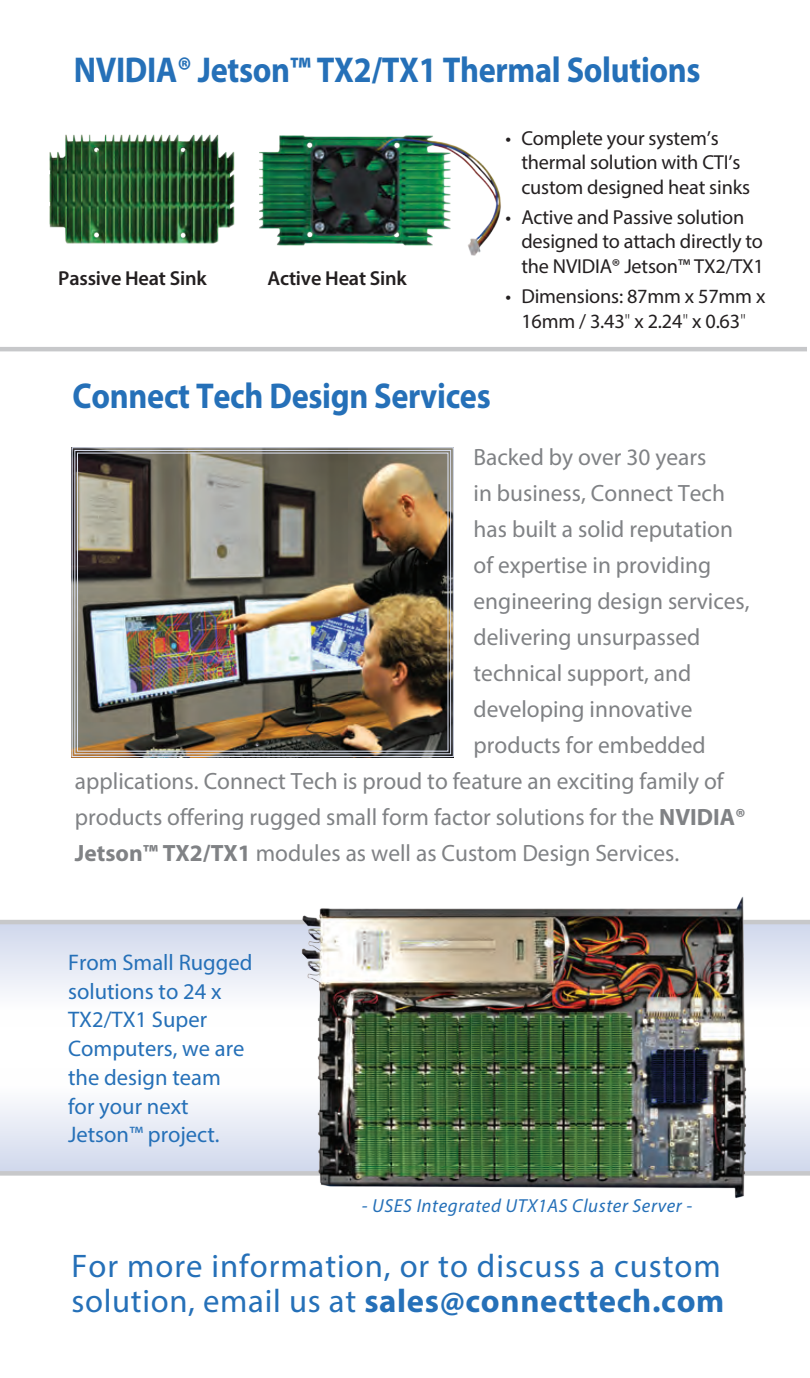
<style>
.page{position:relative;width:810px;height:1378px;background:#fff}
.page>*{position:absolute;margin:0;border:0;box-sizing:border-box;transform-origin:0 0}
.t1{font:700 36px "Myriad Pro";letter-spacing:-.01em;color:#2570b8;scale:.9 1}
.t2{font:32.85px/35.1px "Myriad Pro";letter-spacing:.03em;color:#2570b8}
.t3{font:23.62px "Myriad Pro";color:#808285}
.t4{font:22.5px/28.8px "Myriad Pro";color:#2570b8}
.t5{font:20.25px/24.8px "Myriad Pro";letter-spacing:-.01em;color:#231f20}
.t6{font:600 20.25px "Myriad Pro";letter-spacing:-.01em;color:#231f20}
.t7{font:italic 18.9px "Myriad Pro";letter-spacing:.03em;color:#2570b8}
.s1{font-weight:300;font-stretch:condensed}
.s2{font-weight:700}
</style>
<div class="page">
<div style="left:0;top:923px;width:810px;height:103px;background:linear-gradient(to bottom,#d0d8ec,#fff)"></div>
<div style="left:0;top:1068px;width:810px;height:103px;background:linear-gradient(to bottom,#fff,#d1d9ed)"></div>
<div style="left:0;top:919px;width:810px;height:5px;background:#c7c8ca"></div>
<hr style="left:0;top:1171px;width:810px;height:4px;background:#c7c8ca">
<img style="left:71px;top:447px;width:383px;height:310px">
<div style="left:74px;top:450px;width:377px;height:304px;border:1px solid #dae0f1"></div>
<div style="left:77px;top:452px;width:371px;height:299px;border:1px solid #dae0f1"></div>
<img style="left:298px;top:896px;width:467px;height:302px">
<hr style="left:0;top:347px;width:807px;height:4px;background:#c7c8ca">
<img style="left:49px;top:134px;width:186px;height:110px">
<img style="left:259px;top:135px;width:242px;height:121px">
<h1 class="t1" style="left:74px;top:46px;width:698px">NVIDIA® Jetson™ TX2/TX1 Thermal Solutions</h1>
<p class="t6" style="left:58px;top:265px;width:150px">Passive Heat Sink</p>
<p class="t6" style="left:267px;top:265px;width:141px">Active Heat Sink</p>
<p class="t5" style="left:521px;top:125px;width:230px;text-indent:-16px">• Complete your system’s thermal solution with CTI’s custom designed heat sinks</p>
<p class="t5" style="left:521px;top:204px;width:244px;text-indent:-16px">• Active and Passive solution designed to attach directly to the NVIDIA® Jetson™ TX2/TX1</p>
<p class="t5" style="left:506px;top:283px;width:261px;text-align:center">• Dimensions: 87mm x 57mm x<br>16mm / 3.43<span class="s1">"</span> x 2.24<span class="s1">"</span> x 0.63<span class="s1">"</span></p>
<h1 class="t1" style="left:73px;top:372px;width:466px">Connect Tech Design Services</h1>
<p class="t3" style="left:473px;top:442px;width:234px">Backed by over 30 years</p>
<p class="t3" style="left:473px;top:478px;width:253px">in business, Connect Tech</p>
<p class="t3" style="left:473px;top:514px;width:261px">has built a solid reputation</p>
<p class="t3" style="left:473px;top:550px;width:239px">of expertise in providing</p>
<p class="t3" style="left:473px;top:586px;width:278px">engineering design services,</p>
<p class="t3" style="left:473px;top:622px;width:228px">delivering unsurpassed</p>
<p class="t3" style="left:473px;top:658px;width:219px">technical support, and</p>
<p class="t3" style="left:473px;top:694px;width:221px">developing innovative</p>
<p class="t3" style="left:473px;top:730px;width:234px">products for embedded</p>
<p class="t3" style="left:75px;top:766px;width:650px">applications. Connect Tech is proud to feature an exciting family of</p>
<p class="t3" style="left:75px;top:802px;width:672px">products offering rugged small form factor solutions for the <span class="s2">NVIDIA®</span></p>
<p class="t3" style="left:75px;top:838px;width:606px"><span class="s2">Jetson™ TX2/TX1</span> modules as well as Custom Design Services.</p>
<p class="t4" style="left:68px;top:947px;width:186px">From Small Rugged solutions to 24 x<br>TX2/TX1 Super<br>Computers, we are the design team for your next<br>Jetson™ project.</p>
<p class="t7" style="left:362px;top:1194px;width:332px">- USES Integrated UTX1AS Cluster Server -</p>
<h2 class="t2" style="left:72px;top:1247px;width:654px">For more information, or to discuss a custom solution, email us at <span class="s2">sales@connecttech.com</span></h2>
</div>
